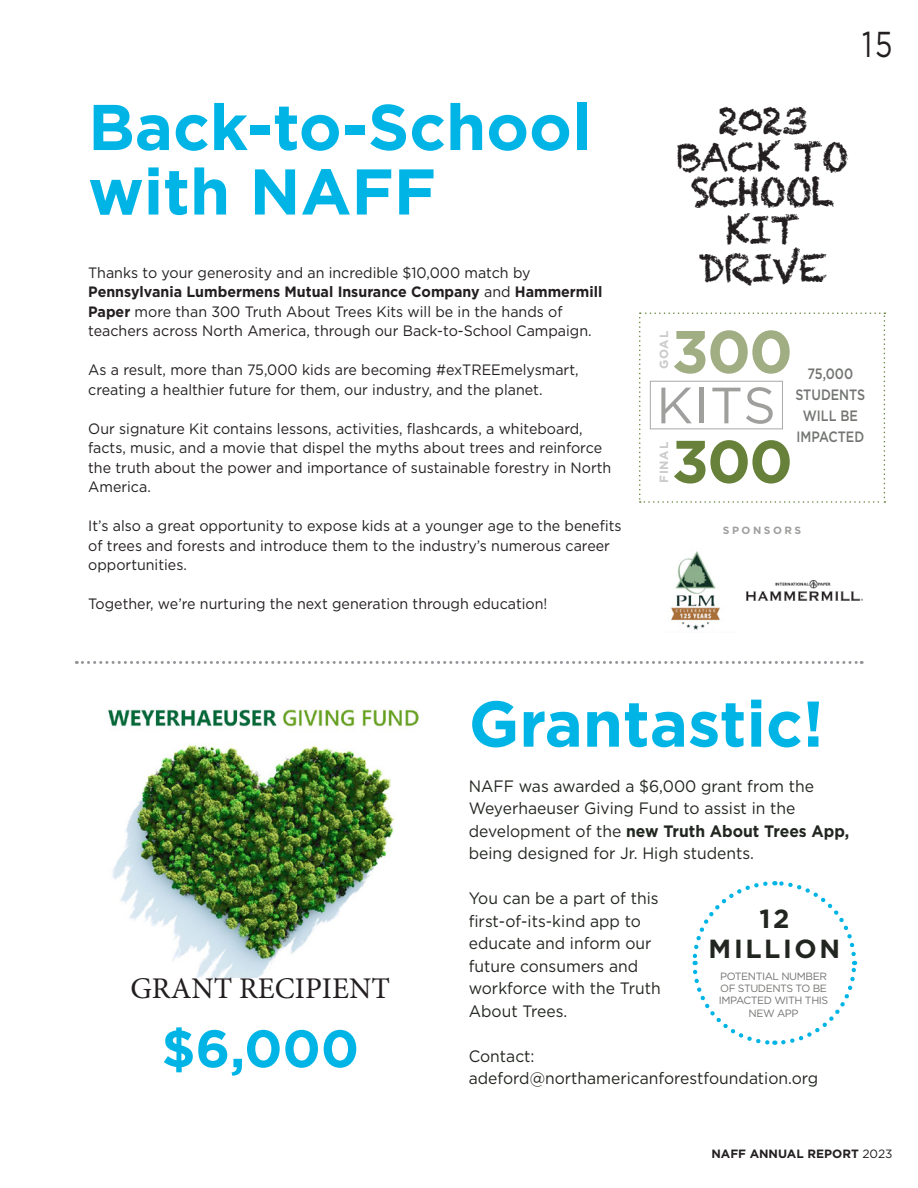
<style>
.page{position:relative;width:918px;height:1188px;background:#fff}
.page>*{position:absolute;margin:0;border:0;box-sizing:border-box;transform-origin:0 0}
.t1{font:700 64.5px "Gotham";color:#00b5e6}
.t2{font:700 60px "Gotham";color:#a1ad82}
.t3{font:700 60px "Gotham";color:#67813b}
.t4{font:700 52.5px "Gotham";color:#00b5e6}
.senseon-header{font:51px "Gotham";color:#9fa09e}
.t5{font:38.25px/35.4px "Chalkduster";letter-spacing:-.05em;color:#231f20;text-align:center}
.t6{font:36px "Gotham";color:#231f20;scale:.79 1}
.t7{font:30px "Minion Pro";color:#231f20}
.senseon-header-2{font:700 26.25px/29.4px "Gotham";letter-spacing:.1em;color:#222620;text-align:center}
.t8{font:16.5px/22.5px "Gotham";color:#222620;scale:.95 1}
.t9{font:15px/19.5px "Gotham";color:#231f20;scale:.95 1}
.senseon-header-3{font:500 15px "Gotham";color:#727571;scale:.84 1}
.t10{font:700 12px "Gotham";color:#231f20}
.t11{font:700 11.85px "Gotham";letter-spacing:.06em;color:#cccacb}
.senseon-header-4{font:10.5px/12.3px "Gotham";letter-spacing:-.04em;color:#727571;text-align:center}
.senseon-header-5{font:700 10.5px "Gotham";letter-spacing:.24em;color:#9fa09e}
.s1{font-weight:700}
.s2{font-weight:400}
</style>
<div class="page">
<svg style="left:76px;top:661px;width:786px;height:3px"></svg>
<svg style="left:639px;top:312px;width:246px;height:191px"></svg>
<div style="left:650px;top:381px;width:133px;height:48px;border:1px solid #a8a9ad"></div>
<img style="left:671px;top:551px;width:49px;height:79px">
<img style="left:746px;top:581px;width:117px;height:20px">
<img style="left:108px;top:709px;width:312px;height:268px">
<svg style="left:692px;top:881px;width:166px;height:164px"></svg>
<p class="t1" style="left:88px;top:90px;width:505px">Back-to-School</p>
<p class="t1" style="left:88px;top:154px;width:349px">with NAFF</p>
<p class="t9" style="left:88px;top:262px;width:543px">Thanks to your generosity and an incredible $10,000 match by <span class="s1">Pennsylvania Lumbermens Mutual Insurance Company</span> and <span class="s1">Hammermill Paper</span> more than 300 Truth About Trees Kits will be in the hands of teachers across North America, through our Back-to-School Campaign.</p>
<p class="t9" style="left:88px;top:360px;width:518px">As a result, more than 75,000 kids are becoming #exTREEmelysmart, creating a healthier future for them, our industry, and the planet.</p>
<p class="t9" style="left:88px;top:418px;width:552px">Our signature Kit contains lessons, activities, flashcards, a whiteboard, facts, music, and a movie that dispel the myths about trees and reinforce the truth about the power and importance of sustainable forestry in North America.</p>
<p class="t9" style="left:88px;top:516px;width:563px">It’s also a great opportunity to expose kids at a younger age to the benefits of trees and forests and introduce them to the industry’s numerous career opportunities.</p>
<p class="t9" style="left:88px;top:594px;width:485px">Together, we’re nurturing the next generation through education!</p>
<h3 class="t6" style="left:862px;top:24px;width:40px">15</h3>
<p class="t5" style="left:718px;top:103px;width:91px">2023</p>
<p class="t5" style="left:677px;top:139px;width:173px">BACK TO<br>SCHOOL</p>
<p class="t5" style="left:699px;top:211px;width:130px;line-height:38.2px">KIT<br>DRIVE</p>
<p class="t2" style="left:672px;top:317px;width:123px">300</p>
<p class="t11" style="left:657px;top:369px;width:39px;rotate:-90deg">GOAL</p>
<p class="senseon-header-3" style="left:808px;top:365px;width:56px">75,000</p>
<p class="senseon-header-3" style="left:795px;top:386px;width:85px">STUDENTS</p>
<p class="senseon-header-3" style="left:803px;top:407px;width:67px">WILL BE</p>
<p class="senseon-header-3" style="left:797px;top:428px;width:82px">IMPACTED</p>
<p class="senseon-header" style="left:656px;top:377px;width:121px">KITS</p>
<p class="t3" style="left:672px;top:427px;width:123px">300</p>
<p class="t11" style="left:657px;top:483px;width:42px;rotate:-90deg">FINAL</p>
<p class="senseon-header-5" style="left:723px;top:524px;width:80px">SPONSORS</p>
<p class="t7" style="left:130px;top:969px;width:261px">GRANT RECIPIENT</p>
<p class="t4" style="left:162px;top:1018px;width:199px">$6,000</p>
<p class="t1" style="left:469px;top:687px;width:356px">Grantastic!</p>
<p class="t8" style="left:469px;top:774px;width:402px">NAFF was awarded a $6,000 grant from the Weyerhaeuser Giving Fund to assist in the development of the <span class="s1">new Truth About Trees App, </span>being designed for Jr. High students.</p>
<p class="t8" style="left:469px;top:887px;width:204px">You can be a part of this first-of-its-kind app to educate and inform our future consumers and workforce with the Truth<br>About Trees.</p>
<p class="t8" style="left:469px;top:1044px;width:71px">Contact:</p>
<p class="t8" style="left:469px;top:1067px;width:369px">adeford@northamericanforestfoundation.org</p>
<p class="senseon-header-2" style="left:709px;top:904px;width:133px">12<br>MILLION</p>
<p class="senseon-header-4" style="left:719px;top:970px;width:111px">POTENTIAL NUMBER<br>OF STUDENTS TO BE<br>IMPACTED WITH THIS<br>NEW APP</p>
<p class="t10" style="left:711px;top:1147px;width:183px">NAFF ANNUAL REPORT <span class="s2">2023</span></p>
</div>
